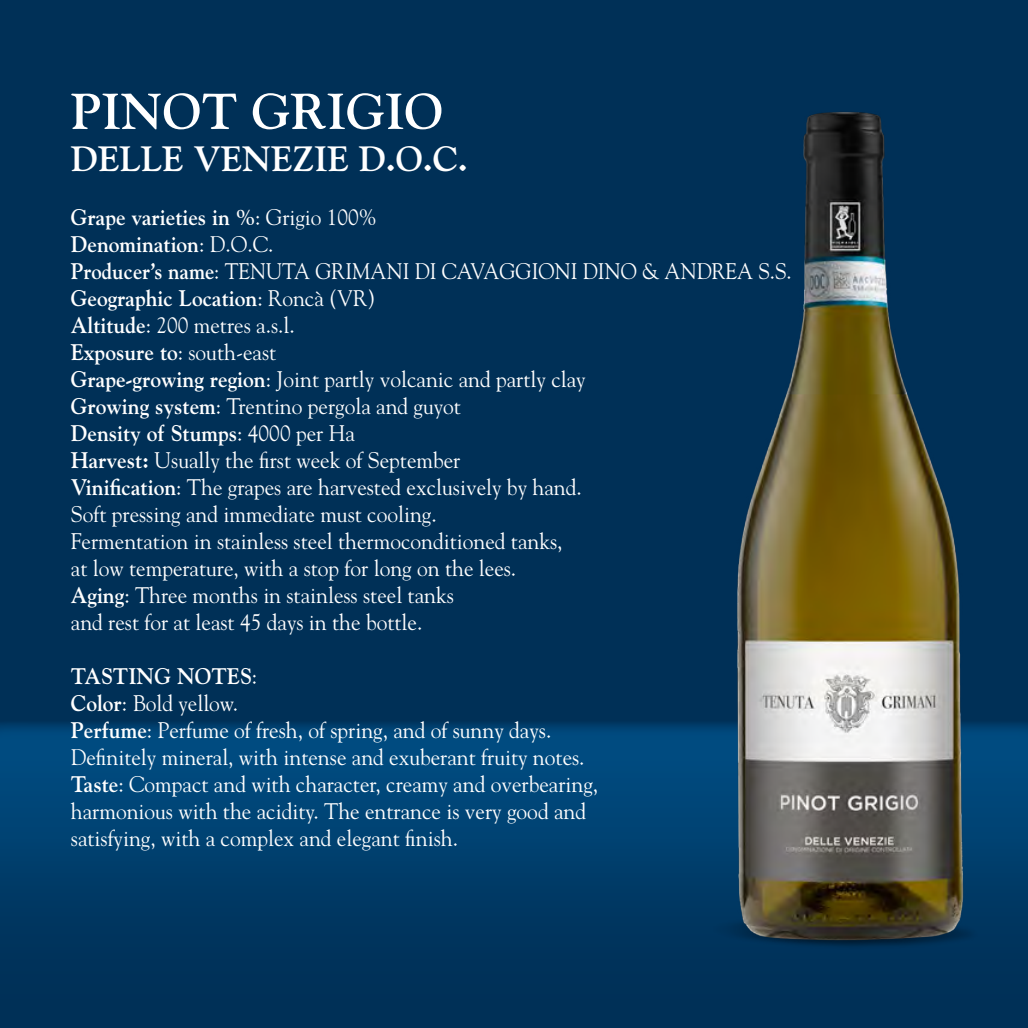
<style>
.page{position:relative;width:1028px;height:1028px;background:#003057}
.page>*{position:absolute;margin:0;border:0;box-sizing:border-box;transform-origin:0 0}
.t1{font:700 50px "Goudy Std";color:#fff}
.t2{font:700 35px "Goudy Std";color:#fff}
.t3{font:22.5px/27px "Goudy Std";color:#fff;scale:.95 1}
.s1{font-weight:700}
</style>
<div class="page">
<div style="left:0;top:721px;width:1028px;height:307px;background:linear-gradient(to bottom,#004c82,#002d52)"></div>
<img style="left:692px;top:900px;width:336px;height:61px">
<img style="left:706px;top:112px;width:287px;height:846px">
<h1 class="t1" style="left:71px;top:82px;width:374px">PINOT GRIGIO</h1>
<h2 class="t2" style="left:71px;top:138px;width:398px">DELLE VENEZIE D.O.C.</h2>
<p class="t3" style="left:71px;top:203px;width:760px"><span class="s1">Grape varieties in %</span>: Grigio 100%<br><span class="s1">Denomination</span>: D.O.C.<br><span class="s1">Producer’s name</span>: TENUTA GRIMANI DI CAVAGGIONI DINO &amp; ANDREA S.S.<br><span class="s1">Geographic Location</span>: Roncà (VR)<br><span class="s1">Altitude</span>: 200 metres a.s.l.<br><span class="s1">Exposure to</span>: south-east<br><span class="s1">Grape-growing region</span>: Joint partly volcanic and partly clay<br><span class="s1">Growing system</span>: Trentino pergola and guyot<br><span class="s1">Density of Stumps</span>: 4000 per Ha<br><span class="s1">Harvest:</span> Usually the first week of September<br><span class="s1">Vinification</span>: The grapes are harvested exclusively by hand.<br>Soft pressing and immediate must cooling.<br>Fermentation in stainless steel thermoconditioned tanks,<br>at low temperature, with a stop for long on the lees.<br><span class="s1">Aging</span>: Three months in stainless steel tanks<br>and rest for at least 45 days in the bottle.</p>
<p class="t3" style="left:71px;top:662px;width:556px"><span class="s1">TASTING NOTES</span>:<br><span class="s1">Color</span>: Bold yellow.<br><span class="s1">Perfume</span>: Perfume of fresh, of spring, and of sunny days.<br>Definitely mineral, with intense and exuberant fruity notes.<br><span class="s1">Taste</span>: Compact and with character, creamy and overbearing, harmonious with the acidity. The entrance is very good and satisfying, with a complex and elegant finish.</p>
</div>
